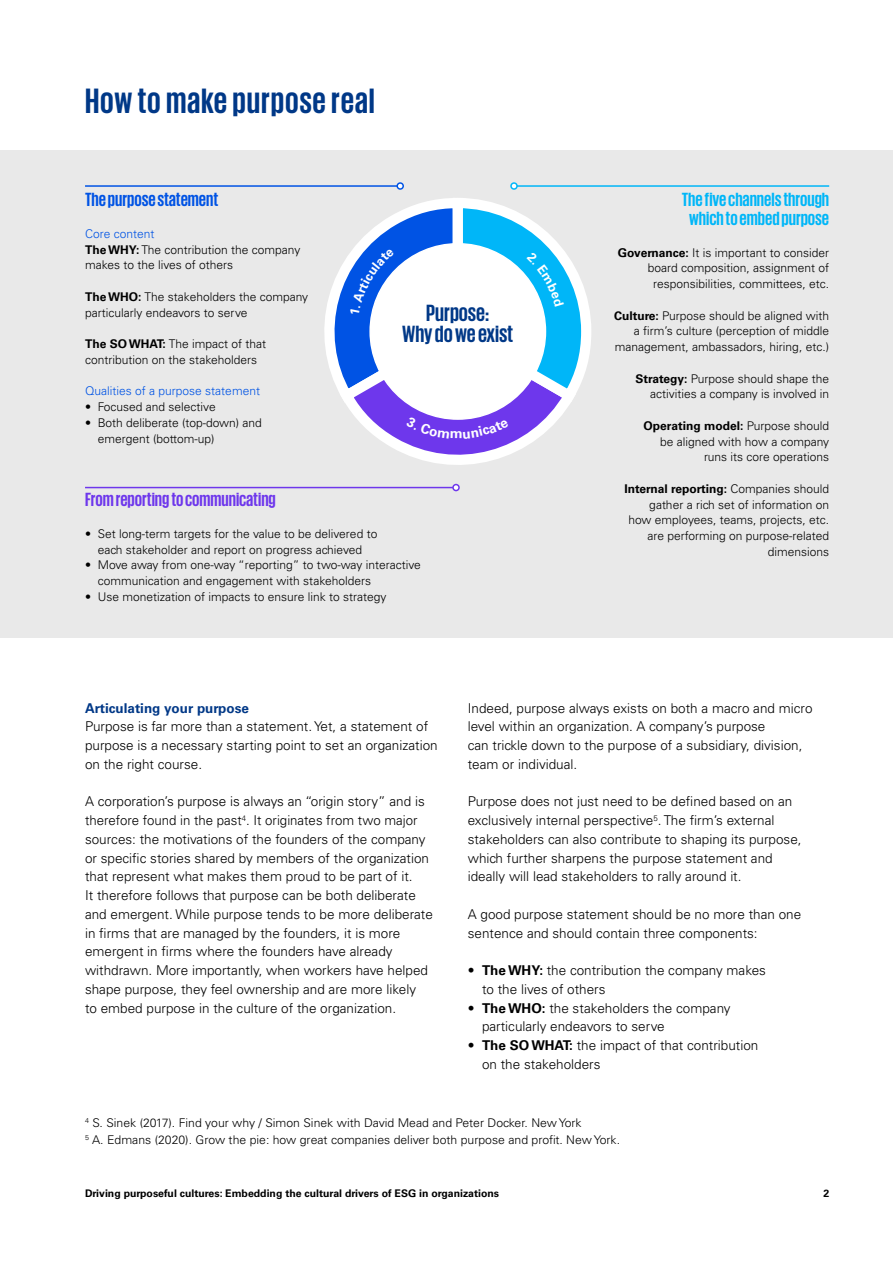
<style>
.page{position:relative;width:893px;height:1263px;background:#fff}
.page>*{position:absolute;margin:0;border:0;box-sizing:border-box;transform-origin:0 0}
.t1{font:700 36px "KPMG";letter-spacing:.02em;color:#003887}
.t2{font:700 24px/21px "KPMG";color:#003887;text-align:center}
.t3{font:700 19.5px/18.8px "KPMG";color:#00b6f8;text-align:center}
.t4{font:700 19.5px "KPMG";color:#6e37ec}
.t5{font:700 19.5px "KPMG";color:#0053e4}
.t6{font:300 13.5px/18.8px "Univers LT Std";color:#000}
.t7{font:700 13.5px "Univers LT Std";color:#003887}
.t8{font:300 12px/15.8px "Univers LT Std";color:#000}
.t9{font:300 12px "Univers LT Std";color:#0053e4}
.t10{font:700 10.5px "Univers LT Std";color:#000}
.s1{color:#0053e4}
.s2{font-weight:700}
</style>
<div class="page">
<div style="left:0;top:150px;width:893px;height:487px;background:#e9e9e9"></div>
<div style="left:397px;top:183px;width:7px;height:6px;background:#fff;border-radius:50%"></div>
<div style="left:511px;top:183px;width:7px;height:6px;background:#fff;border-radius:50%"></div>
<hr style="left:85px;top:185px;width:312px;height:2px;background:#0053e4">
<div style="left:396px;top:182px;width:8px;height:8px;border:2px solid #0053e4;border-radius:50%"></div>
<hr style="left:517px;top:185px;width:312px;height:2px;background:#00b6f8">
<div style="left:510px;top:182px;width:8px;height:8px;border:2px solid #00b6f8;border-radius:50%"></div>
<div style="left:452px;top:484px;width:7px;height:7px;background:#fff;border-radius:50%"></div>
<hr style="left:85px;top:487px;width:368px;height:1px;background:#6e37ec">
<div style="left:452px;top:484px;width:8px;height:7px;border:2px solid #6e37ec;border-radius:50%"></div>
<svg style="left:324px;top:198px;width:267px;height:267px"></svg>
<h1 class="t1" style="left:85px;top:82px;width:291px">How to make purpose real</h1>
<h3 class="t5" style="left:85px;top:190px;width:135px">The purpose statement</h3>
<p class="t8" style="left:85px;top:226px;width:217px"><span class="s1">Core content<br></span><span class="s2">The WHY:</span> The contribution the company makes to the lives of others</p>
<p class="t8" style="left:85px;top:289px;width:225px"><span class="s2">The WHO:</span> The stakeholders the company particularly endeavors to serve</p>
<p class="t8" style="left:85px;top:336px;width:183px"><span class="s2">The SO WHAT:</span> The impact of that contribution on the stakeholders</p>
<p class="t9" style="left:85px;top:384px;width:176px">Qualities of a purpose statement</p>
<p class="t8" style="left:85px;top:399px;width:132px">• Focused and selective</p>
<p class="t8" style="left:98px;top:415px;width:166px;text-indent:-13px">• Both deliberate (top-down) and emergent (bottom-up)</p>
<h2 class="t2" style="left:402px;top:302px;width:113px">Purpose:<br>Why do we exist</h2>
<h3 class="t4" style="left:85px;top:490px;width:192px">From reporting to communicating</h3>
<p class="t8" style="left:85px;top:526px;width:294px;text-align:center">• Set long-term targets for the value to be delivered to each stakeholder and report on progress achieved</p>
<p class="t8" style="left:98px;top:557px;width:325px;text-indent:-13px">• Move away from one-way “reporting” to two-way interactive communication and engagement with stakeholders</p>
<p class="t8" style="left:85px;top:589px;width:303px">• Use monetization of impacts to ensure link to strategy</p>
<h3 class="t3" style="left:682px;top:190px;width:149px">The five channels through which to embed purpose</h3>
<p class="t8" style="left:618px;top:244px;width:213px;text-align:right"><span class="s2">Governance:</span> It is important to consider board composition, assignment of responsibilities, committees, etc.</p>
<p class="t8" style="left:614px;top:307px;width:217px;text-align:right"><span class="s2">Culture:</span> Purpose should be aligned with a firm’s culture (perception of middle management, ambassadors, hiring, etc.)</p>
<p class="t8" style="left:635px;top:370px;width:195px;text-align:right"><span class="s2">Strategy:</span> Purpose should shape the activities a company is involved in</p>
<p class="t8" style="left:644px;top:418px;width:187px;text-align:right"><span class="s2">Operating model:</span> Purpose should be aligned with how a company runs its core operations</p>
<p class="t8" style="left:624px;top:481px;width:206px;text-align:right"><span class="s2">Internal reporting:</span> Companies should gather a rich set of information on how employees, teams, projects, etc. are performing on purpose-related dimensions</p>
<p class="t7" style="left:85px;top:700px;width:165px">Articulating your purpose</p>
<p class="t6" style="left:85px;top:717px;width:354px">Purpose is far more than a statement. Yet, a statement of purpose is a necessary starting point to set an organization on the right course.</p>
<p class="t6" style="left:85px;top:792px;width:349px">A corporation’s purpose is always an “origin story” and is therefore found in the past<sup>4</sup>. It originates from two major sources: the motivations of the founders of the company or specific stories shared by members of the organization that represent what makes them proud to be part of it.<br>It therefore follows that purpose can be both deliberate and emergent. While purpose tends to be more deliberate in firms that are managed by the founders, it is more emergent in firms where the founders have already withdrawn. More importantly, when workers have helped shape purpose, they feel ownership and are more likely<br>to embed purpose in the culture of the organization.</p>
<p class="t6" style="left:468px;top:698px;width:346px">Indeed, purpose always exists on both a macro and micro level within an organization. A company’s purpose<br>can trickle down to the purpose of a subsidiary, division, team or individual.</p>
<p class="t6" style="left:468px;top:792px;width:335px">Purpose does not just need to be defined based on an exclusively internal perspective<sup>5</sup>. The firm’s external stakeholders can also contribute to shaping its purpose, which further sharpens the purpose statement and ideally will lead stakeholders to rally around it.</p>
<p class="t6" style="left:468px;top:905px;width:335px">A good purpose statement should be no more than one sentence and should contain three components:</p>
<p class="t6" style="left:482px;top:961px;width:286px;text-indent:-14px">• <span class="s2">The WHY:</span> the contribution the company makes to the lives of others</p>
<p class="t6" style="left:482px;top:998px;width:250px;text-indent:-14px">• <span class="s2">The WHO:</span> the stakeholders the company particularly endeavors to serve</p>
<p class="t6" style="left:482px;top:1036px;width:278px;text-indent:-14px">• <span class="s2">The SO WHAT:</span> the impact of that contribution on the stakeholders</p>
<p class="t8" style="left:85px;top:1114px;width:536px;line-height:17.2px"><sup>4</sup> S. Sinek (2017). Find your why / Simon Sinek with David Mead and Peter Docker. New York<br><sup>5</sup> A. Edmans (2020). Grow the pie: how great companies deliver both purpose and profit. New York.</p>
<p class="t10" style="left:85px;top:1187px;width:416px">Driving purposeful cultures: Embedding the cultural drivers of ESG in organizations</p>
<p class="t10" style="left:823px;top:1187px;width:7px">2</p>
</div>
